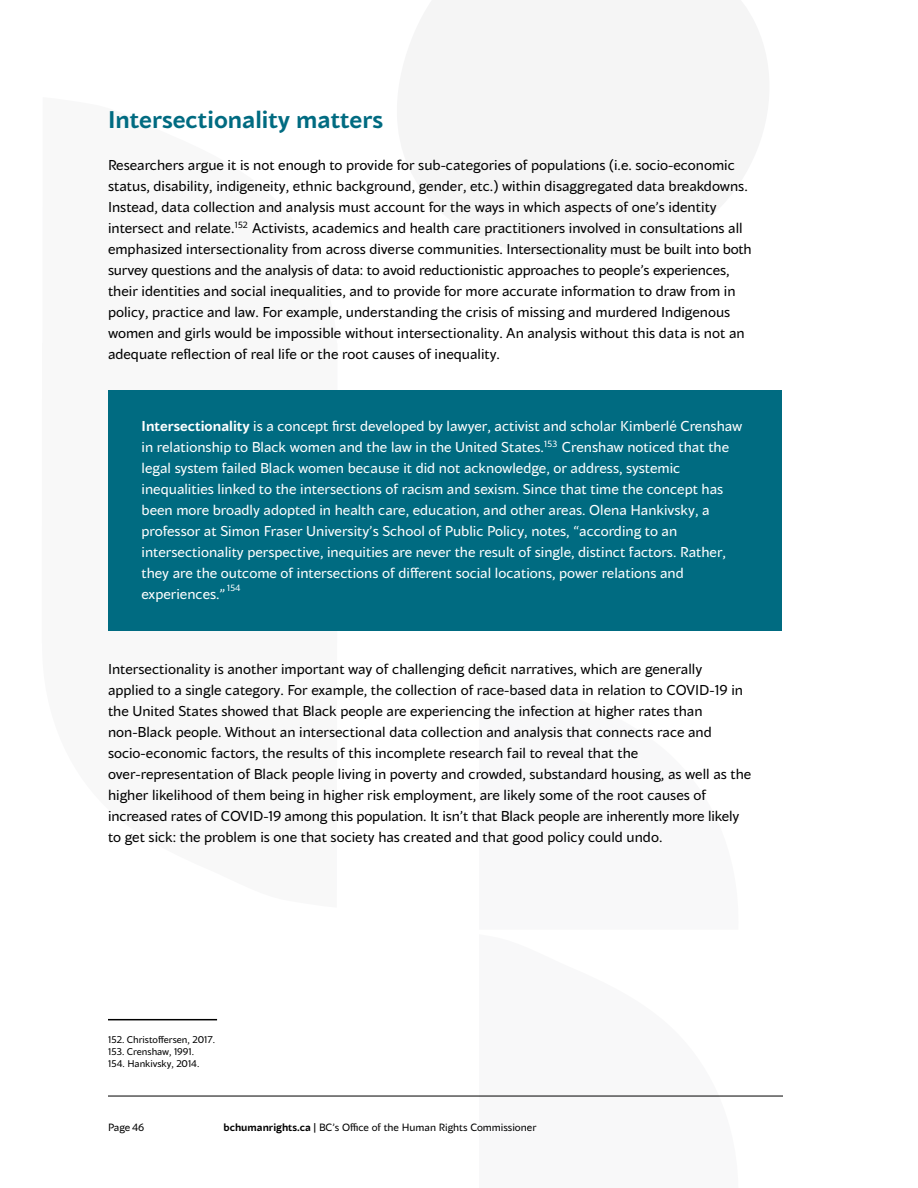
<style>
.page{position:relative;width:918px;height:1188px;background:#fff}
.page>*{position:absolute;margin:0;border:0;box-sizing:border-box;transform-origin:0 0}
.t1{font:700 24px "Blacker Sans Pro";color:#006b81}
.t2{font:14.25px/21px "Blacker Sans Pro";color:#000}
.t3{font:14.25px/21px "Blacker Sans Pro";color:#fff}
.t4{font:10.5px "Blacker Sans Pro";color:#000}
.t5{font:9.75px/11.7px "Blacker Sans Pro";color:#000}
.t6{font:9px "Blacker Sans Pro";color:#fff}
.t7{font:9px "Blacker Sans Pro";color:#000}
.s1{font-weight:700}
</style>
<div class="page">
<hr style="left:108px;top:1096px;width:675px;height:1px;background:#000">
<div style="left:108px;top:390px;width:674px;height:241px;background:#006b81"></div>
<hr style="left:108px;top:1019px;width:109px;height:1px;background:#000">
<h1 class="t1" style="left:108px;top:104px;width:277px">Intersectionality matters</h1>
<p class="t2" style="left:108px;top:155px;width:645px">Researchers argue it is not enough to provide for sub-categories of populations (i.e. socio-economic status, disability, indigeneity, ethnic background, gender, etc.) within disaggregated data breakdowns.<br>Instead, data collection and analysis must account for the ways in which aspects of one’s identity intersect and relate. Activists, academics and health care practitioners involved in consultations all emphasized intersectionality from across diverse communities. Intersectionality must be built into both survey questions and the analysis of data: to avoid reductionistic approaches to people’s experiences, their identities and social inequalities, and to provide for more accurate information to draw from in policy, practice and law. For example, understanding the crisis of missing and murdered Indigenous women and girls would be impossible without intersectionality. An analysis without this data is not an adequate reflection of real life or the root causes of inequality.</p>
<p class="t7" style="left:235px;top:219px;width:14px">152</p>
<p class="t3" style="left:142px;top:415px;width:602px"><span class="s1">Intersectionality</span> is a concept first developed by lawyer, activist and scholar Kimberlé Crenshaw in relationship to Black women and the law in the United States.</p>
<p class="t6" style="left:544px;top:438px;width:15px">153</p>
<p class="t3" style="left:142px;top:436px;width:589px;text-indent:420px">Crenshaw noticed that the legal system failed Black women because it did not acknowledge, or address, systemic inequalities linked to the intersections of racism and sexism. Since that time the concept has been more broadly adopted in health care, education, and other areas. Olena Hankivsky, a professor at Simon Fraser University’s School of Public Policy, notes, “according to an intersectionality perspective, inequities are never the result of single, distinct factors. Rather, they are the outcome of intersections of different social locations, power relations and experiences.”</p>
<p class="t6" style="left:227px;top:582px;width:15px">154</p>
<p class="t2" style="left:108px;top:658px;width:645px">Intersectionality is another important way of challenging deficit narratives, which are generally applied to a single category. For example, the collection of race-based data in relation to COVID-19 in the United States showed that Black people are experiencing the infection at higher rates than non-Black people. Without an intersectional data collection and analysis that connects race and socio-economic factors, the results of this incomplete research fail to reveal that the over-representation of Black people living in poverty and crowded, substandard housing, as well as the higher likelihood of them being in higher risk employment, are likely some of the root causes of increased rates of COVID-19 among this population. It isn’t that Black people are inherently more likely to get sick: the problem is one that society has created and that good policy could undo.</p>
<p class="t5" style="left:108px;top:1034px;width:109px">152. Christoffersen, 2017.<br>153. Crenshaw, 1991.<br>154. Hankivsky, 2014.</p>
<p class="t4" style="left:108px;top:1120px;width:38px">Page 46</p>
<p class="t4" style="left:224px;top:1121px;width:315px"><span class="s1">bchumanrights.ca |</span> BC’s Office of the Human Rights Commissioner</p>
</div>
